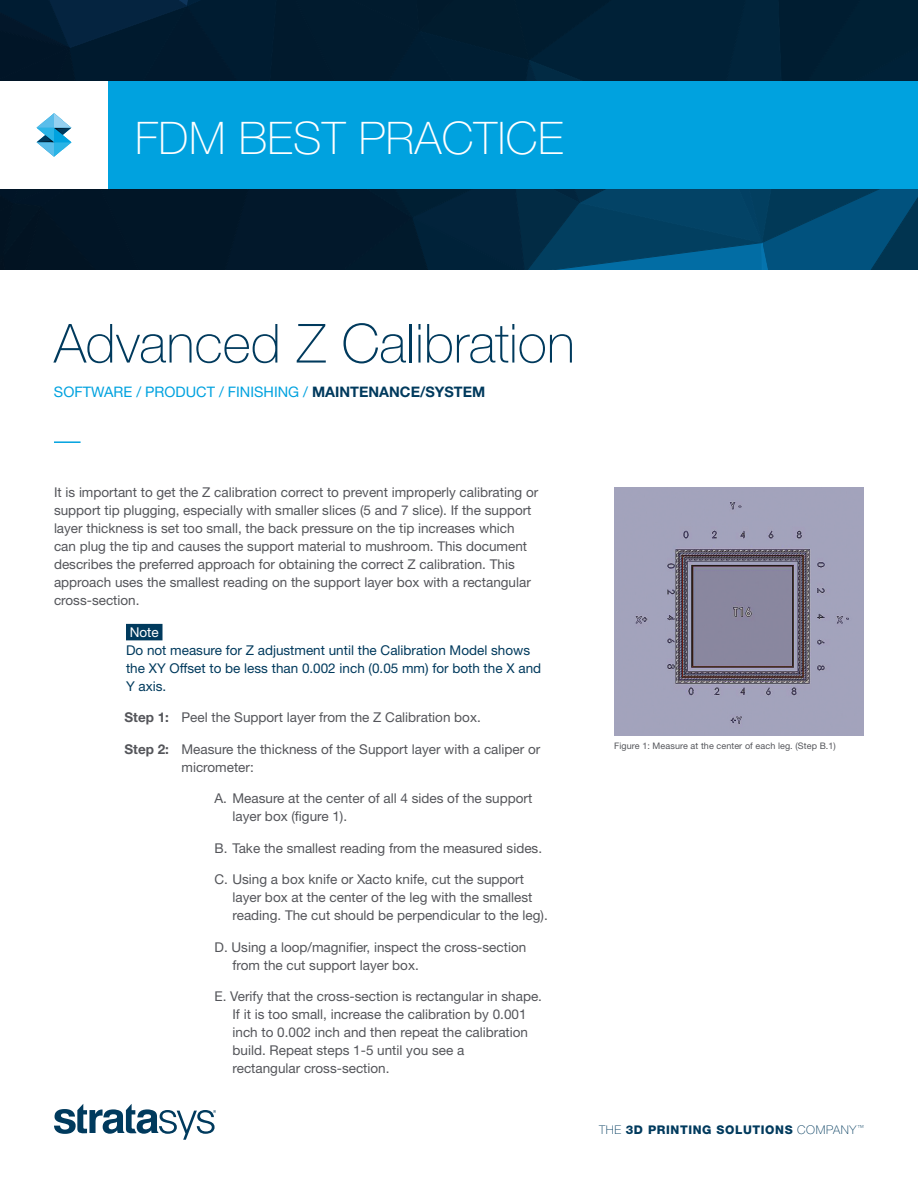
<style>
.page{position:relative;width:918px;height:1188px;background:#fff}
.page>*{position:absolute;margin:0;border:0;box-sizing:border-box;transform-origin:0 0}
.CONT_-_Tag_title{font:100 54px "Helvetica Neue LT Std";color:#003a5d}
.t1{font:100 45px "Helvetica Neue LT Std";letter-spacing:.01em;color:#fff}
.CONT_-_Catagory_Sele{font:14.55px "Helvetica Neue LT Std";color:#00a2df}
.Step_Indendents{font:13.5px/18px "Helvetica Neue LT Std";color:#54555a}
.CONT_-_Body{font:13.5px/18px "Helvetica Neue LT Std";color:#54555a}
.OL_-_Note{font:13.5px/18px "Helvetica Neue LT Std";color:#003a5d}
.OL_-_Steps__1_2{font:13.5px/18px "Helvetica Neue LT Std";color:#54555a}
.t2{font:800 12px "Helvetica Neue LT Std";letter-spacing:.05em;color:#003a5d}
.CONT_-_Image_Caption{font:9px "Helvetica Neue LT Std";letter-spacing:.01em;color:#54555a}
.s1{font-weight:700;color:#003a5d}
.s2{color:#fff}
.s3{font-weight:700}
.s4{font-weight:100}
</style>
<div class="page">
<svg style="left:0;top:0;width:918px;height:270px;background:#0b5a7e"></svg>
<svg style="left:54px;top:1104px;width:162px;height:36px"></svg>
<div style="left:126px;top:624px;width:37px;height:16px;background:#003a5d"></div>
<img style="left:614px;top:488px;width:250px;height:248px">
<hr style="left:54px;top:441px;width:27px;height:2px;background:#00a2df">
<h2 class="t1" style="left:135px;top:113px;width:430px">FDM BEST PRACTICE</h2>
<p class="CONT_-_Tag_title" style="left:54px;top:312px;width:522px">Advanced Z Calibration</p>
<p class="CONT_-_Catagory_Sele" style="left:54px;top:383px;width:433px">SOFTWARE / PRODUCT / FINISHING / <span class="s1">MAINTENANCE/SYSTEM</span></p>
<p class="CONT_-_Body" style="left:54px;top:483px;width:486px">It is important to get the Z calibration correct to prevent improperly calibrating or support tip plugging, especially with smaller slices (5 and 7 slice). If the support layer thickness is set too small, the back pressure on the tip increases which can plug the tip and causes the support material to mushroom. This document describes the preferred approach for obtaining the correct Z calibration. This approach uses the smallest reading on the support layer box with a rectangular cross-section.</p>
<p class="OL_-_Note" style="left:126px;top:623px;width:417px"><span class="s2">Note<br></span>Do not measure for Z adjustment until the Calibration Model shows the XY Offset to be less than 0.002 inch (0.05 mm) for both the X and Y axis.</p>
<p class="OL_-_Steps__1_2" style="left:124px;top:708px;width:358px"><span class="s3">Step 1:</span> Peel the Support layer from the Z Calibration box.</p>
<p class="OL_-_Steps__1_2" style="left:182px;top:740px;width:360px;text-indent:-57px"><span class="s3">Step 2:</span> Measure the thickness of the Support layer with a caliper or micrometer:</p>
<p class="Step_Indendents" style="left:232px;top:789px;width:301px;text-indent:-18px">A. Measure at the center of all 4 sides of the support layer box (figure 1).</p>
<p class="Step_Indendents" style="left:214px;top:839px;width:329px">B. Take the smallest reading from the measured sides.</p>
<p class="Step_Indendents" style="left:232px;top:870px;width:317px;text-indent:-18px">C. Using a box knife or Xacto knife, cut the support layer box at the center of the leg with the smallest reading. The cut should be perpendicular to the leg).</p>
<p class="Step_Indendents" style="left:232px;top:938px;width:295px;text-indent:-18px">D. Using a loop/magnifier, inspect the cross-section from the cut support layer box.</p>
<p class="Step_Indendents" style="left:232px;top:987px;width:311px;text-indent:-18px">E. Verify that the cross-section is rectangular in shape.<br>If it is too small, increase the calibration by 0.001 inch to 0.002 inch and then repeat the calibration build. Repeat steps 1-5 until you see a<br>rectangular cross-section.</p>
<p class="CONT_-_Image_Caption" style="left:614px;top:740px;width:223px">Figure 1: Measure at the center of each leg. (Step B.1)</p>
<p class="t2" style="left:599px;top:1123px;width:266px"><span class="s4">THE</span> 3D PRINTING SOLUTIONS <span class="s4">COMPANY</span><sup>™</sup></p>
</div>
